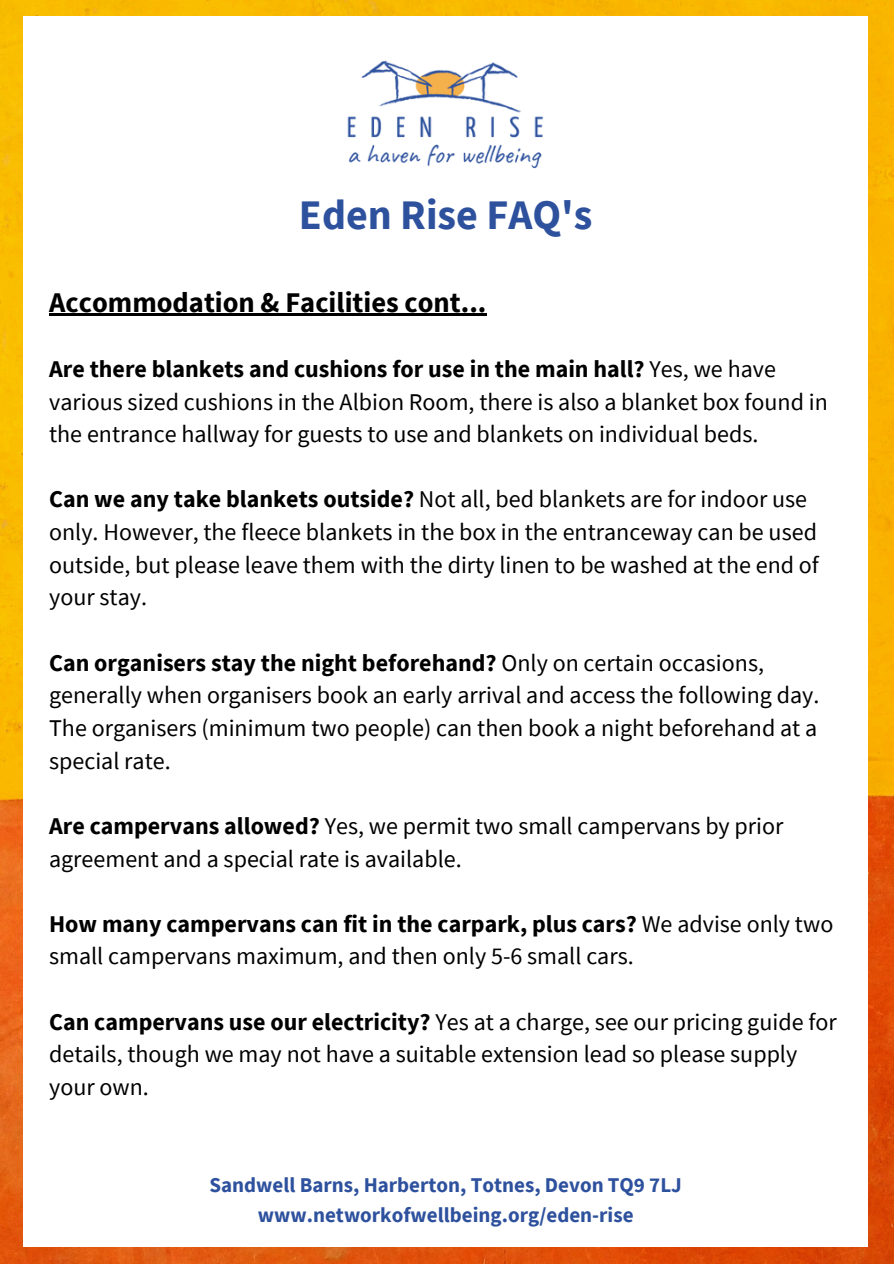
<style>
.page{position:relative;width:894px;height:1264px;background:#fff}
.page>*{position:absolute;margin:0;border:0;box-sizing:border-box;transform-origin:0 0}
.t1{font:700 42px "Source Sans Pro";color:#2e519e}
.t2{font:700 28.5px "Source Sans Pro";color:#000}
.t3{font:24px/32.7px "Source Sans Pro";color:#000}
.t4{font:700 21px "Source Sans Pro";color:#2e519e}
.s1{font-weight:700}
</style>
<div class="page">
<img style="left:0;top:0;width:893px;height:1263px">
<div style="left:23px;top:17px;width:844px;height:1229px;background:#fff"></div>
<hr style="left:49px;top:314px;width:349px;height:2px;background:#000">
<hr style="left:398px;top:314px;width:88px;height:2px;background:#000">
<img style="left:347px;top:60px;width:197px;height:109px">
<p class="t1" style="left:299px;top:187px;width:295px">Eden Rise FAQ's</p>
<p class="t2" style="left:49px;top:283px;width:439px">Accommodation &amp; Facilities cont...</p>
<h1 class="t3" style="left:49px;top:352px;width:780px"><span class="s1">Are there blankets and cushions for use in the main hall?</span> Yes, we have various sized cushions in the Albion Room, there is also a blanket box found in the entrance hallway for guests to use and blankets on individual beds.</h1>
<h2 class="t3" style="left:49px;top:482px;width:771px"><span class="s1">Can we any take blankets outside?</span> Not all, bed blankets are for indoor use only. However, the fleece blankets in the box in the entranceway can be used outside, but please leave them with the dirty linen to be washed at the end of your stay.</h2>
<h3 class="t3" style="left:49px;top:645px;width:771px"><span class="s1">Can organisers stay the night beforehand?</span> Only on certain occasions, generally when organisers book an early arrival and access the following day.<br>The organisers (minimum two people) can then book a night beforehand at a special rate.</h3>
<h3 class="t3" style="left:49px;top:809px;width:735px"><span class="s1">Are campervans allowed?</span> Yes, we permit two small campervans by prior agreement and a special rate is available.</h3>
<h3 class="t3" style="left:49px;top:906px;width:785px"><span class="s1">How many campervans can fit in the carpark, plus cars?</span> We advise only two small campervans maximum, and then only 5-6 small cars.</h3>
<h3 class="t3" style="left:49px;top:1004px;width:789px"><span class="s1">Can campervans use our electricity?</span> Yes at a charge, see our pricing guide for details, though we may not have a suitable extension lead so please supply your own.</h3>
<h3 class="t4" style="left:209px;top:1171px;width:474px">Sandwell Barns, Harberton, Totnes, Devon TQ9 7LJ</h3>
<p class="t4" style="left:258px;top:1200px;width:377px">www.networkofwellbeing.org/eden-rise</p>
</div>
